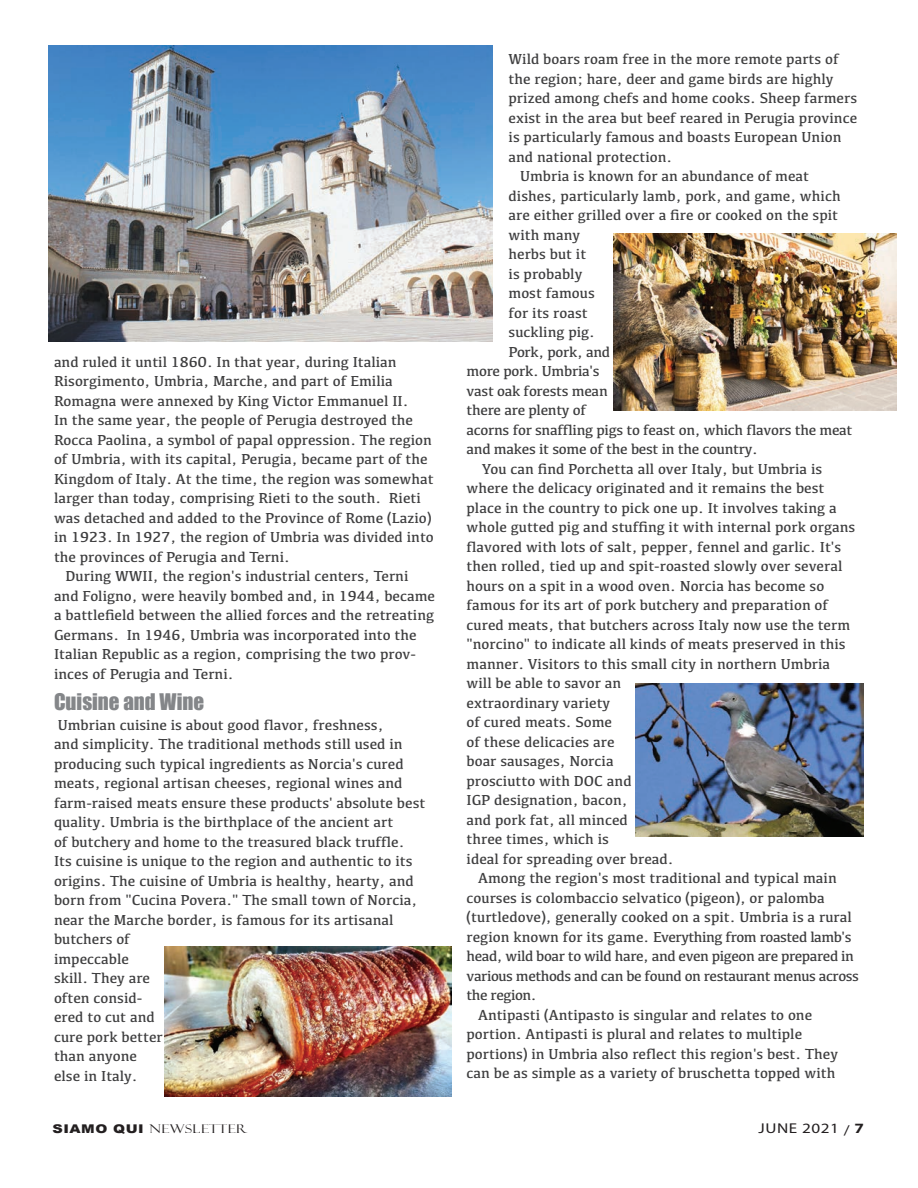
<style>
.page{position:relative;width:918px;height:1188px;background:#fff}
.page>*{position:absolute;margin:0;border:0;box-sizing:border-box;transform-origin:0 0}
.t1{font:21px "Impact";color:#848689}
.t2{font:15px/19.5px "Kefa";color:#3e3e3f}
.t3{font:15px "Kefa";letter-spacing:-.02em;color:#3e3e3f}
.t4{font:14.25px "Myriad Pro";letter-spacing:.035em;color:#231f20;scale:1.2 1}
.t5{font:12px "Felix Titling";letter-spacing:.035em;color:#231f20;scale:1.2 1}
.s1{font-family:"Arial";font-weight:900}
.s2{font-weight:700}
</style>
<div class="page">
<img style="left:49px;top:46px;width:444px;height:296px">
<img style="left:164px;top:946px;width:287px;height:151px">
<img style="left:636px;top:684px;width:228px;height:153px">
<img style="left:613px;top:233px;width:284px;height:177px">
<p class="t2" style="left:54px;top:352px;width:381px">and ruled it until 1860. In that year, during Italian Risorgimento, Umbria, Marche, and part of Emilia Romagna were annexed by King Victor Emmanuel II.<br>In the same year, the people of Perugia destroyed the Rocca Paolina, a symbol of papal oppression. The region of Umbria, with its capital, Perugia, became part of the Kingdom of Italy. At the time, the region was somewhat larger than today, comprising Rieti to the south. Rieti was detached and added to the Province of Rome (Lazio) in 1923. In 1927, the region of Umbria was divided into the provinces of Perugia and Terni.</p>
<p class="t2" style="left:54px;top:566px;width:383px;text-indent:12px">During WWII, the region's industrial centers, Terni and Foligno, were heavily bombed and, in 1944, became a battlefield between the allied forces and the retreating Germans. In 1946, Umbria was incorporated into the Italian Republic as a region, comprising the two prov&shy;inces of Perugia and Terni.</p>
<p class="t1" style="left:54px;top:686px;width:152px">Cuisine and Wine</p>
<p class="t2" style="left:54px;top:715px;width:373px">Umbrian cuisine is about good flavor, freshness,<br>and simplicity. The traditional methods still used in producing such typical ingredients as Norcia's cured meats, regional artisan cheeses, regional wines and farm-raised meats ensure these products' absolute best quality. Umbria is the birthplace of the ancient art<br>of butchery and home to the treasured black truffle.<br>Its cuisine is unique to the region and authentic to its origins. The cuisine of Umbria is healthy, hearty, and born from "Cucina Povera." The small town of Norcia, near the Marche border, is famous for its artisanal butchers of<br>impeccable<br>skill. They are<br>often consid-<br>ered to cut and<br>cure pork better<br>than anyone<br>else in Italy.</p>
<p class="t2" style="left:509px;top:49px;width:350px">Wild boars roam free in the more remote parts of the region; hare, deer and game birds are highly prized among chefs and home cooks. Sheep farmers exist in the area but beef reared in Perugia province is particularly famous and boasts European Union and national protection.</p>
<p class="t2" style="left:520px;top:166px;width:291px">Umbria is known for an abundance of meat</p>
<p class="t2" style="left:509px;top:186px;width:334px">dishes, particularly lamb, pork, and game, which</p>
<p class="t2" style="left:509px;top:205px;width:331px">are either grilled over a fire or cooked on the spit</p>
<p class="t2" style="left:509px;top:225px;width:73px">with many</p>
<p class="t2" style="left:509px;top:244px;width:79px">herbs but it</p>
<p class="t2" style="left:509px;top:264px;width:75px">is probably</p>
<p class="t2" style="left:509px;top:283px;width:88px">most famous</p>
<p class="t2" style="left:509px;top:303px;width:81px">for its roast</p>
<p class="t2" style="left:509px;top:322px;width:88px">suckling pig.</p>
<p class="t3" style="left:509px;top:343px;width:103px">Pork, pork, and</p>
<p class="t3" style="left:467px;top:362px;width:134px">more pork. Umbria's</p>
<p class="t3" style="left:467px;top:382px;width:143px">vast oak forests mean</p>
<p class="t3" style="left:467px;top:401px;width:121px">there are plenty of</p>
<p class="t3" style="left:467px;top:421px;width:387px">acorns for snaffling pigs to feast on, which flavors the meat</p>
<p class="t3" style="left:467px;top:440px;width:293px">and makes it some of the best in the country.</p>
<p class="t2" style="left:467px;top:459px;width:390px;text-indent:15px">You can find Porchetta all over Italy, but Umbria is where the delicacy originated and it remains the best place in the country to pick one up. It involves taking a whole gutted pig and stuffing it with internal pork organs flavored with lots of salt, pepper, fennel and garlic. It's then rolled, tied up and spit-roasted slowly over several hours on a spit in a wood oven. Norcia has become so famous for its art of pork butchery and preparation of cured meats, that butchers across Italy now use the term "norcino" to indicate all kinds of meats preserved in this manner. Visitors to this small city in northern Umbria will be able to savor an<br>extraordinary variety<br>of cured meats. Some<br>of these delicacies are<br>boar sausages, Norcia<br>prosciutto with DOC and<br>IGP designation, bacon,<br>and pork fat, all minced<br>three times, which is<br>ideal for spreading over bread.</p>
<p class="t2" style="left:467px;top:868px;width:394px;text-indent:12px">Among the region's most traditional and typical main courses is colombaccio selvatico (pigeon), or palomba (turtledove), generally cooked on a spit. Umbria is a rural region known for its game. Everything from roasted lamb's head, wild boar to wild hare, and even pigeon are prepared in various methods and can be found on restaurant menus across the region.</p>
<p class="t2" style="left:467px;top:1005px;width:373px;text-indent:12px">Antipasti (Antipasto is singular and relates to one portion. Antipasti is plural and relates to multiple portions) in Umbria also reflect this region's best. They can be as simple as a variety of bruschetta topped with</p>
<p class="t5" style="left:53px;top:1122px;width:164px"><span class="s1">SIAMO QUI</span> NEWSLETTER</p>
<p class="t4" style="left:758px;top:1120px;width:89px">JUNE 2021 / <span class="s2">7</span></p>
</div>
